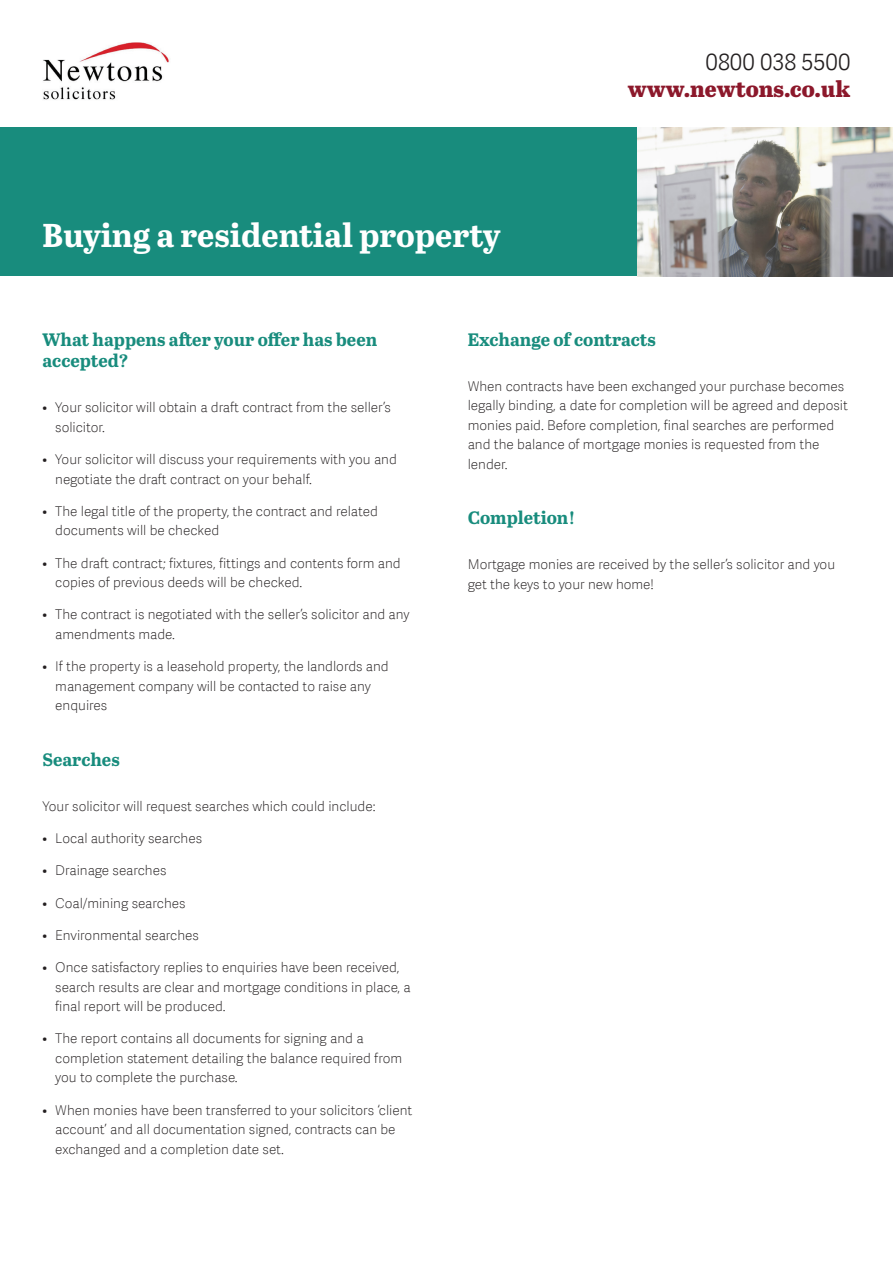
<style>
.page{position:relative;width:893px;height:1263px;background:#fff}
.page>*{position:absolute;margin:0;border:0;box-sizing:border-box;transform-origin:0 0}
.t1{font:700 33px "Abril Text";color:#fff}
.t2{font:800 22.5px "Abril Text";color:#8c182b}
.t3{font:300 22.5px "Adelle Sans";color:#231f20}
.t4{font:700 18px/21.6px "Abril Text";color:#188c7d}
.t5{font:100 13.5px/19.5px "Adelle Sans";color:#231f20}
</style>
<div class="page">
<img style="left:43px;top:43px;width:127px;height:57px">
<div style="left:0;top:128px;width:893px;height:148px;background:#188c7d"></div>
<img style="left:638px;top:128px;width:255px;height:148px">
<h1 class="t1" style="left:43px;top:211px;width:460px">Buying a residential property</h1>
<h2 class="t3" style="left:706px;top:49px;width:146px">0800 038 5500</h2>
<h2 class="t2" style="left:628px;top:72px;width:224px">www.newtons.co.uk</h2>
<h3 class="t4" style="left:43px;top:328px;width:336px">What happens after your offer has been accepted?</h3>
<p class="t5" style="left:55px;top:398px;width:337px;text-indent:-13px">• Your solicitor will obtain a draft contract from the seller’s solicitor.</p>
<p class="t5" style="left:55px;top:450px;width:343px;text-indent:-13px">• Your solicitor will discuss your requirements with you and negotiate the draft contract on your behalf.</p>
<p class="t5" style="left:55px;top:501px;width:324px;text-indent:-13px">• The legal title of the property, the contract and related documents will be checked</p>
<p class="t5" style="left:55px;top:553px;width:347px;text-indent:-13px">• The draft contract; fixtures, fittings and contents form and copies of previous deeds will be checked.</p>
<p class="t5" style="left:55px;top:605px;width:356px;text-indent:-13px">• The contract is negotiated with the seller’s solicitor and any amendments made.</p>
<p class="t5" style="left:55px;top:657px;width:335px;text-indent:-13px">• If the property is a leasehold property, the landlords and management company will be contacted to raise any enquires</p>
<h3 class="t4" style="left:43px;top:748px;width:79px">Searches</h3>
<p class="t5" style="left:43px;top:796px;width:335px">Your solicitor will request searches which could include:</p>
<p class="t5" style="left:43px;top:829px;width:161px">• Local authority searches</p>
<p class="t5" style="left:43px;top:861px;width:125px">• Drainage searches</p>
<p class="t5" style="left:43px;top:893px;width:145px">• Coal/mining searches</p>
<p class="t5" style="left:43px;top:925px;width:158px">• Environmental searches</p>
<p class="t5" style="left:55px;top:958px;width:357px;text-indent:-13px">• Once satisfactory replies to enquiries have been received, search results are clear and mortgage conditions in place, a final report will be produced.</p>
<p class="t5" style="left:55px;top:1029px;width:348px;text-indent:-13px">• The report contains all documents for signing and a completion statement detailing the balance required from you to complete the purchase.</p>
<p class="t5" style="left:55px;top:1100px;width:358px;text-indent:-13px">• When monies have been transferred to your solicitors ‘client account’ and all documentation signed, contracts can be exchanged and a completion date set.</p>
<h3 class="t4" style="left:468px;top:328px;width:190px">Exchange of contracts</h3>
<p class="t5" style="left:468px;top:376px;width:382px">When contracts have been exchanged your purchase becomes legally binding, a date for completion will be agreed and deposit monies paid. Before completion, final searches are performed and the balance of mortgage monies is requested from the lender.</p>
<h3 class="t4" style="left:468px;top:506px;width:109px">Completion!</h3>
<p class="t5" style="left:468px;top:555px;width:369px">Mortgage monies are received by the seller’s solicitor and you get the keys to your new home!</p>
</div>
